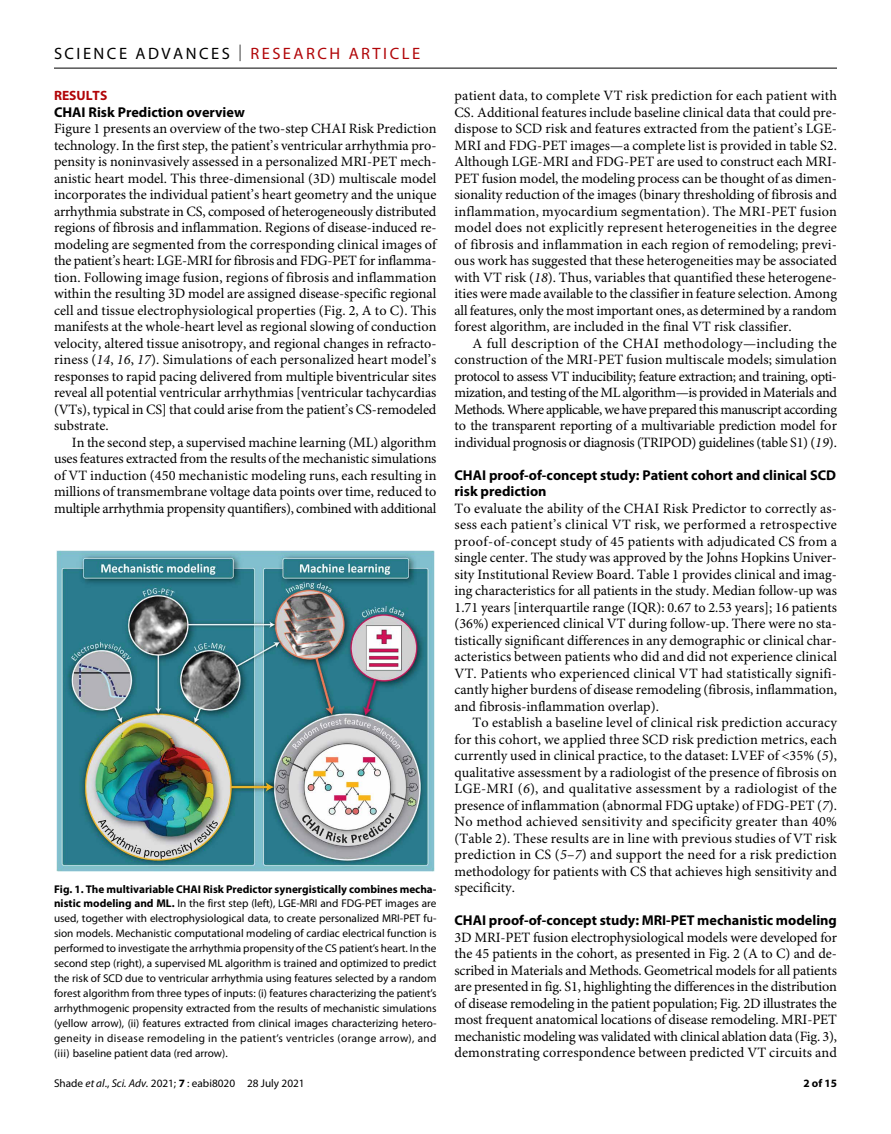
<style>
.page{position:relative;width:891px;height:1134px;background:#fff}
.page>*{position:absolute;margin:0;border:0;box-sizing:border-box;transform-origin:0 0}
.t1{font:16.5px "Myriad Pro";letter-spacing:.15em;color:#000}
.t2{font:14.25px/16.5px "Minion Pro";color:#000;text-align:justify}
.t3{font:700 14.25px/16.5px "Myriad Pro";color:#000}
.t4{font:700 13.5px "Myriad Pro";color:#b10508}
.t5{font:11.25px/15px "Myriad Pro";color:#000;text-align:justify}
.t6{font:700 11.25px "Myriad Pro";color:#000}
.s1{font-weight:300}
.s2{color:#b10508}
.s3{font-style:italic}
.s4{font-weight:700}
</style>
<div class="page">
<hr style="left:54px;top:68px;width:783px;height:1px;background:#000">
<img style="left:56px;top:551px;width:378px;height:320px">
<p class="t1" style="left:54px;top:40px;width:368px">SCIENCE ADVANCES <span class="s1">|</span> <span class="s2">RESEARCH ARTICLE</span></p>
<p class="t4" style="left:54px;top:85px;width:55px">RESULTS</p>
<p class="t3" style="left:54px;top:102px;width:192px">CHAI Risk Prediction overview</p>
<p class="t2" style="left:54px;top:122px;width:384px">Figure 1 presents an overview of the two-step CHAI Risk Prediction technology. In the first step, the patient’s ventricular arrhythmia pro&shy;pensity is noninvasively assessed in a personalized MRI-PET mech&shy;anistic heart model. This three-dimensional (3D) multiscale model incorporates the individual patient’s heart geometry and the unique arrhythmia substrate in CS, composed of heterogeneously distributed regions of fibrosis and inflammation. Regions of disease-induced re&shy;modeling are segmented from the corresponding clinical images of the patient’s heart: LGE-MRI for fibrosis and FDG-PET for inflamma&shy;tion. Following image fusion, regions of fibrosis and inflammation within the resulting 3D model are assigned disease-specific regional cell and tissue electrophysiological properties (Fig. 2, A to C). This manifests at the whole-heart level as regional slowing of conduction velocity, altered tissue anisotropy, and regional changes in refracto&shy;riness (<span class="s3">14</span>, <span class="s3">16</span>, <span class="s3">17</span>). Simulations of each personalized heart model’s responses to rapid pacing delivered from multiple biventricular sites reveal all potential ventricular arrhythmias [ventricular tachycardias (VTs), typical in CS] that could arise from the patient’s CS-remodeled substrate.</p>
<p class="t2" style="left:54px;top:435px;width:384px;text-indent:18px">In the second step, a supervised machine learning (ML) algorithm uses features extracted from the results of the mechanistic simulations of VT induction (450 mechanistic modeling runs, each resulting in millions of transmembrane voltage data points over time, reduced to multiple arrhythmia propensity quantifiers), combined with additional</p>
<p class="t5" style="left:54px;top:881px;width:384px"><span class="s4">Fig. 1. The multivariable CHAI Risk Predictor synergistically combines mecha&shy;nistic modeling and ML.</span> In the first step (left), LGE-MRI and FDG-PET images are used, together with electrophysiological data, to create personalized MRI-PET fu&shy;sion models. Mechanistic computational modeling of cardiac electrical function is performed to investigate the arrhythmia propensity of the CS patient’s heart. In the second step (right), a supervised ML algorithm is trained and optimized to predict the risk of SCD due to ventricular arrhythmia using features selected by a random forest algorithm from three types of inputs: (i) features characterizing the patient’s arrhythmogenic propensity extracted from the results of mechanistic simulations (yellow arrow), (ii) features extracted from clinical images characterizing hetero&shy;geneity in disease remodeling in the patient’s ventricles (orange arrow), and (iii) baseline patient data (red arrow).</p>
<p class="t5" style="left:54px;top:1076px;width:252px">Shade <span class="s3">et al</span>., <span class="s3">Sci. Adv.</span> 2021; <span class="s4">7</span> : eabi8020 28 July 2021</p>
<p class="t2" style="left:454px;top:89px;width:384px">patient data, to complete VT risk prediction for each patient with CS. Additional features include baseline clinical data that could pre&shy;dispose to SCD risk and features extracted from the patient’s LGE-MRI and FDG-PET images—a complete list is provided in table S2.<br>Although LGE-MRI and FDG-PET are used to construct each MRI-PET fusion model, the modeling process can be thought of as dimen&shy;sionality reduction of the images (binary thresholding of fibrosis and inflammation, myocardium segmentation). The MRI-PET fusion model does not explicitly represent heterogeneities in the degree of fibrosis and inflammation in each region of remodeling; previ&shy;ous work has suggested that these heterogeneities may be associated with VT risk (<span class="s3">18</span>). Thus, variables that quantified these heterogene&shy;ities were made available to the classifier in feature selection. Among all features, only the most important ones, as determined by a random forest algorithm, are included in the final VT risk classifier.</p>
<p class="t2" style="left:454px;top:336px;width:384px;text-indent:18px">A full description of the CHAI methodology—including the construction of the MRI-PET fusion multiscale models; simulation protocol to assess VT inducibility; feature extraction; and training, opti&shy;mization, and testing of the ML algorithm—is provided in Materials and Methods. Where applicable, we have prepared this manuscript according to the transparent reporting of a multivariable prediction model for individual prognosis or diagnosis (TRIPOD) guidelines (table S1) (<span class="s3">19</span>).</p>
<p class="t3" style="left:454px;top:465px;width:383px">CHAI proof-of-concept study: Patient cohort and clinical SCD risk prediction</p>
<p class="t2" style="left:454px;top:501px;width:384px">To evaluate the ability of the CHAI Risk Predictor to correctly as&shy;sess each patient’s clinical VT risk, we performed a retrospective proof-of-concept study of 45 patients with adjudicated CS from a single center. The study was approved by the Johns Hopkins Univer&shy;sity Institutional Review Board. Table 1 provides clinical and imag&shy;ing characteristics for all patients in the study. Median follow-up was 1.71 years [interquartile range (IQR): 0.67 to 2.53 years]; 16 patients (36%) experienced clinical VT during follow-up. There were no sta&shy;tistically significant differences in any demographic or clinical char&shy;acteristics between patients who did and did not experience clinical VT. Patients who experienced clinical VT had statistically signifi&shy;cantly higher burdens of disease remodeling (fibrosis, inflammation, and fibrosis-inflammation overlap).</p>
<p class="t2" style="left:454px;top:716px;width:384px;text-indent:18px">To establish a baseline level of clinical risk prediction accuracy for this cohort, we applied three SCD risk prediction metrics, each currently used in clinical practice, to the dataset: LVEF of &lt;35% (<span class="s3">5</span>), qualitative assessment by a radiologist of the presence of fibrosis on LGE-MRI (<span class="s3">6</span>), and qualitative assessment by a radiologist of the presence of inflammation (abnormal FDG uptake) of FDG-PET (<span class="s3">7</span>).<br>No method achieved sensitivity and specificity greater than 40% (Table 2). These results are in line with previous studies of VT risk prediction in CS (<span class="s3">5</span>–<span class="s3">7</span>) and support the need for a risk prediction methodology for patients with CS that achieves high sensitivity and specificity.</p>
<p class="t3" style="left:454px;top:911px;width:384px">CHAI proof-of-concept study: MRI-PET mechanistic modeling</p>
<p class="t2" style="left:454px;top:930px;width:384px">3D MRI-PET fusion electrophysiological models were developed for the 45 patients in the cohort, as presented in Fig. 2 (A to C) and de&shy;scribed in Materials and Methods. Geometrical models for all patients are presented in fig. S1, highlighting the differences in the distribution of disease remodeling in the patient population; Fig. 2D illustrates the most frequent anatomical locations of disease remodeling. MRI-PET mechanistic modeling was validated with clinical ablation data (Fig. 3), demonstrating correspondence between predicted VT circuits and</p>
<p class="t6" style="left:803px;top:1074px;width:35px">2 of 15</p>
</div>
